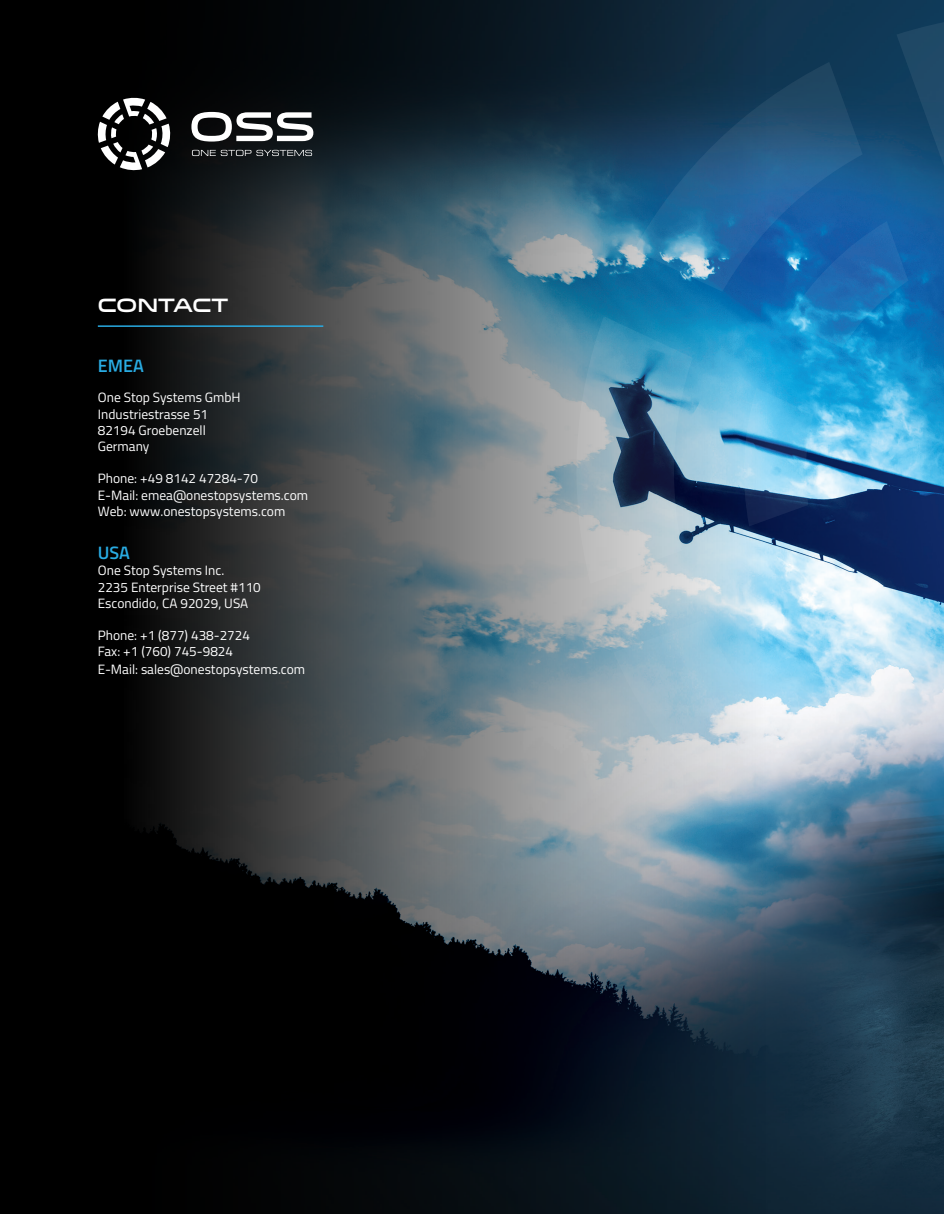
<style>
.page{position:relative;width:944px;height:1214px;background:#000}
.page>*{position:absolute;margin:0;border:0;box-sizing:border-box;transform-origin:0 0}
.t1{font:19.5px "Venera 900";letter-spacing:-.005em;color:#fff}
.t2{font:600 18px "Titillium Web";color:#29abe2}
.t3{font:13.5px/16.2px "Titillium Web";color:#fff}
</style>
<div class="page">
<img style="left:147px;top:0;width:797px;height:1214px">
<hr style="left:98px;top:325px;width:225px;height:2px;background:#29abe2">
<svg style="left:192px;top:150px;width:120px;height:6px"></svg>
<svg style="left:191px;top:112px;width:122px;height:30px"></svg>
<svg style="left:97px;top:97px;width:74px;height:74px"></svg>
<svg style="left:740px;top:388px;width:73px;height:138px;background:#5699c1"></svg>
<svg style="left:633px;top:62px;width:153px;height:230px;background:#1f5883"></svg>
<svg style="left:575px;top:316px;width:117px;height:268px;background:#7396aa"></svg>
<svg style="left:613px;top:619px;width:158px;height:241px;background:#9ebdcd"></svg>
<svg style="left:786px;top:11px;width:158px;height:337px;background:#175a8d"></svg>
<svg style="left:771px;top:574px;width:173px;height:358px;background:#84a3b7"></svg>
<p class="t1" style="left:98px;top:294px;width:132px">CONTACT</p>
<p class="t2" style="left:98px;top:352px;width:47px">EMEA</p>
<p class="t3" style="left:98px;top:389px;width:144px">One Stop Systems GmbH<br>Industriestrasse 51</p>
<p class="t3" style="left:98px;top:421px;width:109px">82194 Groebenzell</p>
<p class="t3" style="left:98px;top:437px;width:53px">Germany</p>
<p class="t3" style="left:98px;top:470px;width:212px">Phone: +49 8142 47284-70<br>E-Mail: emea@onestopsystems.com</p>
<p class="t3" style="left:98px;top:502px;width:189px">Web: www.onestopsystems.com</p>
<p class="t2" style="left:98px;top:539px;width:34px">USA</p>
<p class="t3" style="left:98px;top:562px;width:128px">One Stop Systems Inc.</p>
<p class="t3" style="left:98px;top:578px;width:164px">2235 Enterprise Street #110</p>
<p class="t3" style="left:98px;top:594px;width:152px">Escondido, CA 92029, USA</p>
<p class="t3" style="left:98px;top:626px;width:154px">Phone: +1 (877) 438-2724</p>
<p class="t3" style="left:98px;top:643px;width:137px">Fax: +1 (760) 745-9824</p>
<p class="t3" style="left:98px;top:661px;width:209px">E-Mail: sales@onestopsystems.com</p>
</div>
